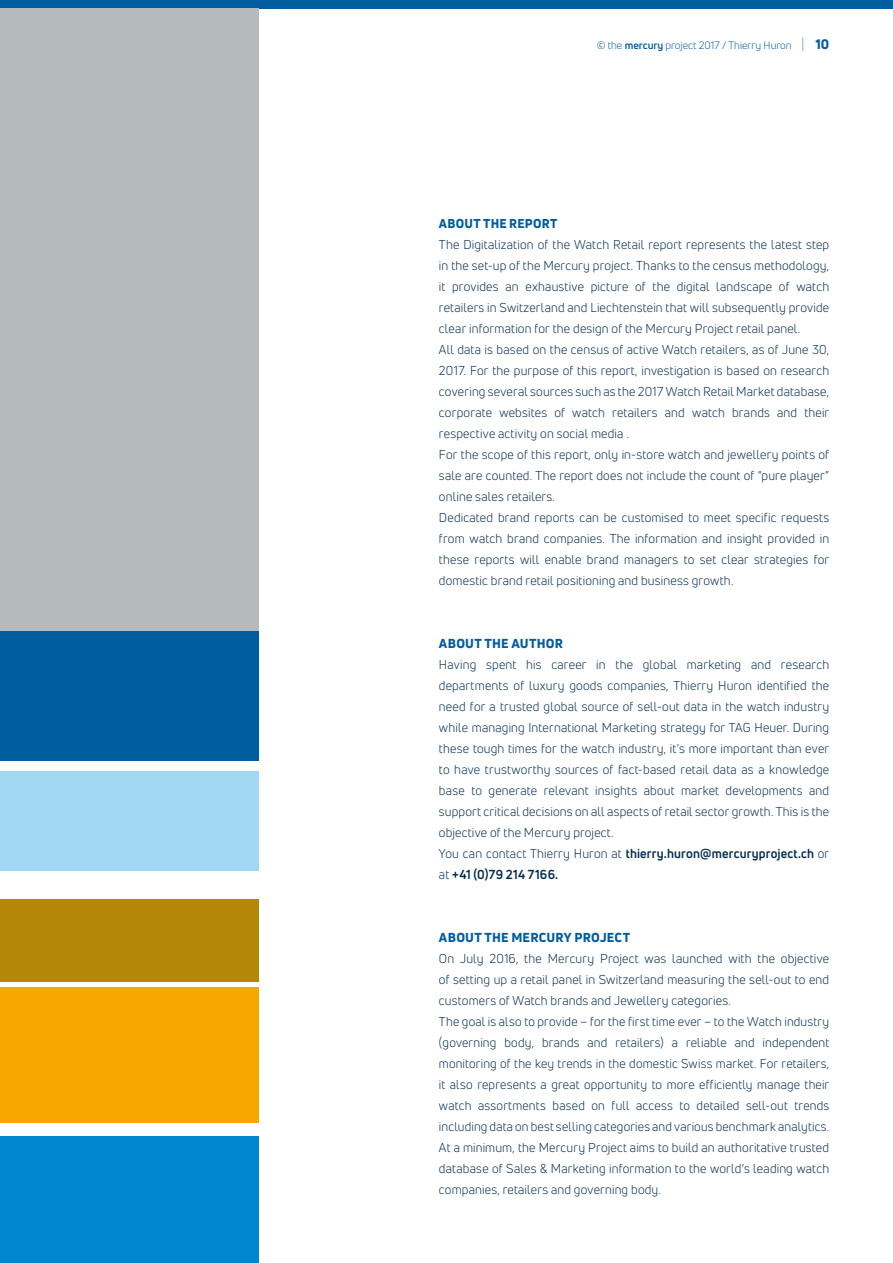
<style>
.page{position:relative;width:893px;height:1263px;background:#fff}
.page>*{position:absolute;margin:0;border:0;box-sizing:border-box;transform-origin:0 0}
.t1{font:700 12.75px/21px "Uni Neue";letter-spacing:.015em;color:#00294c}
.t2{font:800 12.75px "Uni Neue";letter-spacing:.015em;color:#005d9f}
.t3{font:12.6px/21px "Uni Neue";letter-spacing:.015em;color:#00294c}
.t4{font:800 12.6px "Uni Neue";letter-spacing:.02em;color:#005d9f}
.t5{font:10.5px "Uni Neue";color:#005d9f}
.s1{font-style:inherit}
.s2{font-weight:700}
.s3{font-weight:300;font-size:13.5px}
.s4{font-weight:800;font-size:13.5px}
.s5{font-weight:400;font-size:12.6px}
.s6{font-weight:400}
</style>
<div class="page">
<div style="left:0;top:0;width:893px;height:9px;background:#005d9f"></div>
<div style="left:0;top:8px;width:259px;height:623px;background:#b5babc"></div>
<div style="left:0;top:987px;width:259px;height:135px;background:#f8a600"></div>
<div style="left:0;top:900px;width:259px;height:82px;background:#b48707"></div>
<div style="left:0;top:772px;width:259px;height:99px;background:#a1d9f5"></div>
<div style="left:0;top:631px;width:259px;height:130px;background:#005d9f"></div>
<div style="left:0;top:1136px;width:259px;height:127px;background:#0087ce"></div>
<p class="t5" style="left:597px;top:39px;width:234px"><span class="s1">©</span> the <span class="s2">mercury</span> project 2017 / Thierry Huron <span class="s3">|</span> <span class="s4">10</span></p>
<p class="t4" style="left:439px;top:215px;width:120px">ABOUT THE REPORT</p>
<p class="t3" style="left:439px;top:234px;width:392px">The Digitalization of the Watch Retail report represents the latest step in the set-up of the Mercury project. Thanks to the census methodology, it provides an exhaustive picture of the digital landscape of watch retailers in Switzerland and Liechtenstein that will subsequently provide clear information for the design of the Mercury Project retail panel.<br>All data is based on the census of active Watch retailers, as of June 30, 2017. For the purpose of this report, investigation is based on research covering several sources such as the 2017 Watch Retail Market database, corporate websites of watch retailers and watch brands and their respective activity on social media .<br>For the scope of this report, only in-store watch and jewellery points of sale are counted. The report does not include the count of “pure player” online sales retailers.<br>Dedicated brand reports can be customised to meet specific requests from watch brand companies. The information and insight provided in these reports will enable brand managers to set clear strategies for domestic brand retail positioning and business growth.</p>
<p class="t2" style="left:439px;top:635px;width:125px">ABOUT THE AUTHOR</p>
<p class="t3" style="left:439px;top:654px;width:392px;text-align:justify">Having spent his career in the global marketing and research departments of luxury goods companies, Thierry Huron identified the need for a trusted global source of sell-out data in the watch industry while managing International Marketing strategy for TAG Heuer. During these tough times for the watch industry, it’s more important than ever to have trustworthy sources of fact-based retail data as a knowledge base to generate relevant insights about market developments and support critical decisions on all aspects of retail sector growth. This is the objective of the Mercury project.</p>
<p class="t1" style="left:439px;top:843px;width:392px"><span class="s5">You can contact Thierry Huron at</span> thierry.huron@mercuryproject.ch <span class="s6">or at</span> +41 (0)79 214 7166.</p>
<p class="t2" style="left:439px;top:929px;width:193px">ABOUT THE MERCURY PROJECT</p>
<p class="t3" style="left:439px;top:948px;width:392px">On July 2016, the Mercury Project was launched with the objective of setting up a retail panel in Switzerland measuring the sell-out to end customers of Watch brands and Jewellery categories.<br>The goal is also to provide – for the first time ever – to the Watch industry (governing body, brands and retailers) a reliable and independent monitoring of the key trends in the domestic Swiss market. For retailers, it also represents a great opportunity to more efficiently manage their watch assortments based on full access to detailed sell-out trends including data on best selling categories and various benchmark analytics.<br>At a minimum, the Mercury Project aims to build an authoritative trusted database of Sales &amp; Marketing information to the world’s leading watch companies, retailers and governing body.</p>
</div>
